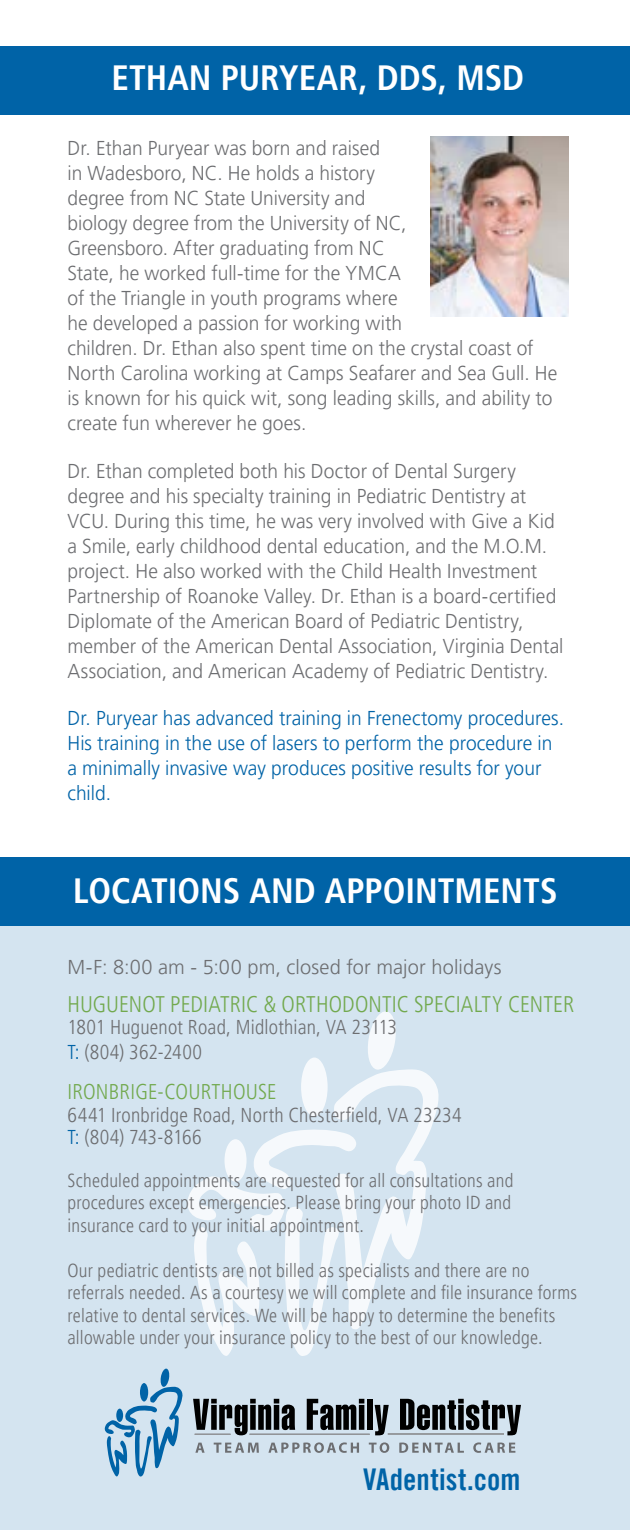
<style>
.page{position:relative;width:630px;height:1530px;background:#fff}
.page>*{position:absolute;margin:0;border:0;box-sizing:border-box;transform-origin:0 0}
.t1{font:700 condensed 35px "Frutiger LT Pro";color:#fff}
.t2{font:30px "Trade Gothic LT Com Bd Cn 20";letter-spacing:.005em;color:#0063a7}
.t3{font:300 condensed 22.5px "Frutiger LT Pro";color:#72a94e}
.t4{font:300 condensed 21.25px "Frutiger LT Pro";letter-spacing:.01em;color:#72a94e}
.t5{font:300 20px/25px "Frutiger LT Pro";color:#6d6e71;scale:.96 1}
.t6{font:300 20px/25px "Frutiger LT Pro";color:#0063a7;scale:.96 1}
.t7{font:300 condensed 20px/25px "Frutiger LT Pro";letter-spacing:.01em;color:#6d6e71}
.t8{font:300 20px "Frutiger LT Pro";color:#6d6e71}
.t9{font:300 condensed 18.75px/22.5px "Frutiger LT Pro";letter-spacing:.015em;color:#6d6e71;text-align:justify}
.s1{color:#0063a7}
</style>
<div class="page">
<div style="left:0;top:860px;width:630px;height:670px;background:#d4e4f0"></div>
<div style="left:0;top:46px;width:630px;height:69px;background:#0063a7"></div>
<svg style="left:187px;top:1011px;width:252px;height:345px"></svg>
<div style="left:225px;top:1139px;width:22px;height:43px;background:#f6f9fc;border-radius:50%"></div>
<div style="left:0;top:858px;width:630px;height:68px;background:#0063a7"></div>
<svg style="left:195px;top:1443px;width:10px;height:10px"></svg>
<svg style="left:214px;top:1443px;width:45px;height:10px"></svg>
<svg style="left:268px;top:1442px;width:91px;height:11px"></svg>
<svg style="left:369px;top:1442px;width:20px;height:11px"></svg>
<svg style="left:399px;top:1443px;width:65px;height:10px"></svg>
<svg style="left:473px;top:1442px;width:42px;height:11px"></svg>
<svg style="left:105px;top:1369px;width:78px;height:108px"></svg>
<div style="left:116px;top:1409px;width:7px;height:13px;background:#0063a7;border-radius:50%"></div>
<svg style="left:193px;top:1399px;width:102px;height:36px"></svg>
<svg style="left:307px;top:1399px;width:57px;height:31px"></svg>
<div style="left:367px;top:1399px;width:6px;height:31px;background:#000"></div>
<svg style="left:375px;top:1405px;width:14px;height:30px"></svg>
<svg style="left:400px;top:1399px;width:121px;height:36px"></svg>
<hr style="left:195px;top:1434px;width:36px;height:1px;background:#939598">
<hr style="left:250px;top:1434px;width:120px;height:1px;background:#939598">
<hr style="left:388px;top:1433px;width:116px;height:2px;background:#939598">
<img style="left:431px;top:136px;width:137px;height:180px">
<h1 class="t1" style="left:111px;top:57px;width:414px">ETHAN PURYEAR, DDS, MSD</h1>
<p class="t5" style="left:68px;top:136px;width:512px">Dr. Ethan Puryear was born and raised<br>in Wadesboro, NC. He holds a history<br>degree from NC State University and<br>biology degree from the University of NC,<br>Greensboro. After graduating from NC<br>State, he worked full-time for the YMCA<br>of the Triangle in youth programs where<br>he developed a passion for working with<br>children. Dr. Ethan also spent time on the crystal coast of North Carolina working at Camps Seafarer and Sea Gull. He is known for his quick wit, song leading skills, and ability to create fun wherever he goes.</p>
<p class="t5" style="left:68px;top:458px;width:518px">Dr. Ethan completed both his Doctor of Dental Surgery degree and his specialty training in Pediatric Dentistry at VCU. During this time, he was very involved with Give a Kid a Smile, early childhood dental education, and the M.O.M. project. He also worked with the Child Health Investment Partnership of Roanoke Valley. Dr. Ethan is a board-certified Diplomate of the American Board of Pediatric Dentistry, member of the American Dental Association, Virginia Dental Association, and American Academy of Pediatric Dentistry.</p>
<p class="t6" style="left:68px;top:706px;width:519px">Dr. Puryear has advanced training in Frenectomy procedures.<br>His training in the use of lasers to perform the procedure in a minimally invasive way produces positive results for your child.</p>
<h1 class="t1" style="left:73px;top:870px;width:486px">LOCATIONS AND APPOINTMENTS</h1>
<p class="t8" style="left:68px;top:956px;width:435px">M-F: 8:00 am - 5:00 pm, closed for major holidays</p>
<p class="t3" style="left:68px;top:991px;width:508px">HUGUENOT PEDIATRIC &amp; ORTHODONTIC SPECIALTY CENTER</p>
<p class="t7" style="left:68px;top:1015px;width:331px">1801 Huguenot Road, Midlothian, VA 23113<br><span class="s1">T:</span> (804) 362-2400</p>
<p class="t4" style="left:68px;top:1080px;width:211px">IRONBRIGE-COURTHOUSE</p>
<p class="t7" style="left:68px;top:1104px;width:396px;line-height:22.5px">6441 Ironbridge Road, North Chesterfield, VA 23234<br><span class="s1">T:</span> (804) 743-8166</p>
<p class="t9" style="left:68px;top:1169px;width:447px">Scheduled appointments are requested for all consultations and procedures except emergencies. Please bring your photo ID and insurance card to your initial appointment.</p>
<p class="t9" style="left:68px;top:1259px;width:511px;text-align:left">Our pediatric dentists are not billed as specialists and there are no referrals needed. As a courtesy we will complete and file insurance forms relative to dental services. We will be happy to determine the benefits allowable under your insurance policy to the best of our knowledge.</p>
<h2 class="t2" style="left:363px;top:1461px;width:159px">VAdentist.com</h2>
</div>
